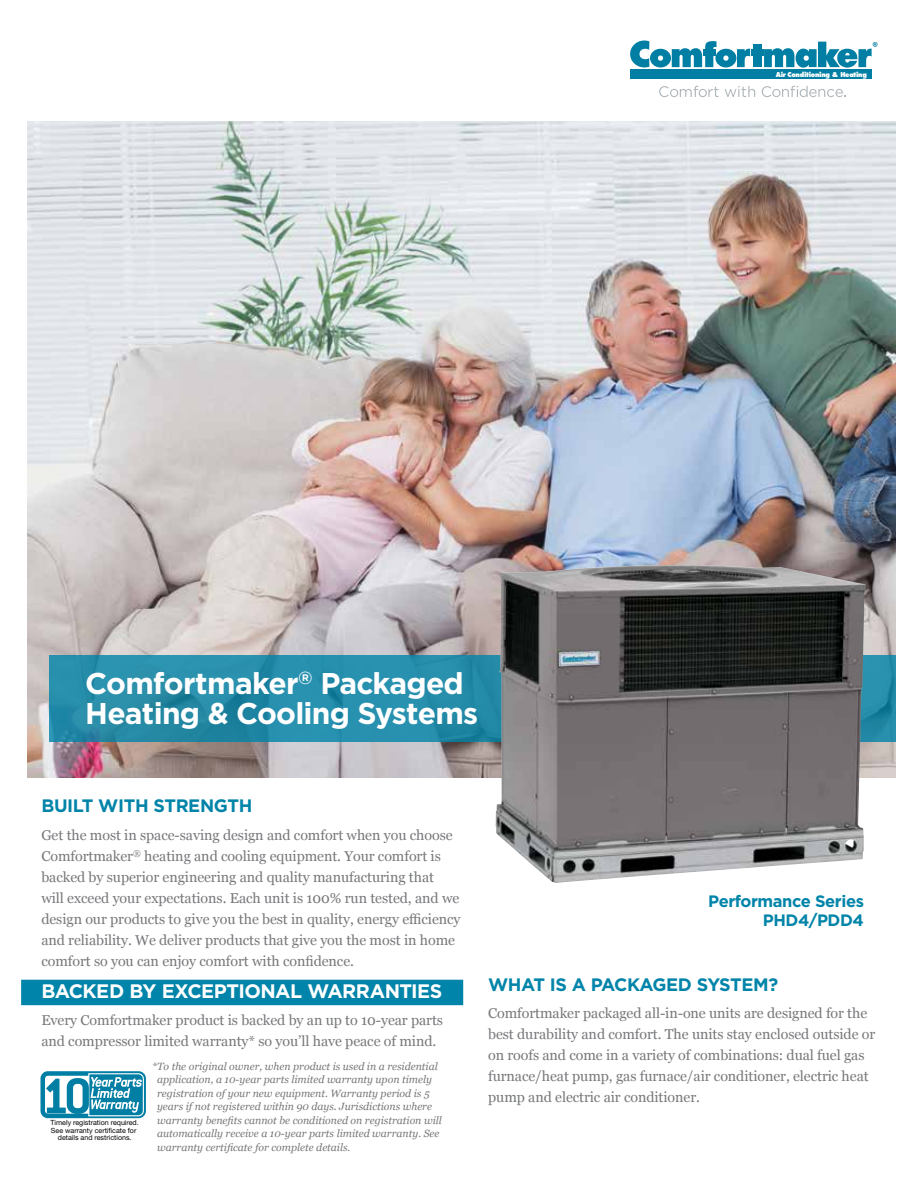
<style>
.page{position:relative;width:918px;height:1188px;background:#fff}
.page>*{position:absolute;margin:0;border:0;box-sizing:border-box;transform-origin:0 0}
.t1{font:700 55.2px "Conduit ITC";color:#007ea3}
.t2{font:700 30px/30px "Gotham";letter-spacing:-.025em;color:#fff}
.t3{font:700 19.5px "Gotham";letter-spacing:-.03em;color:#fff}
.t4{font:700 18px "Gotham";letter-spacing:-.02em;color:#0084a9}
.t5{font:700 16.5px/19.5px "Gotham";letter-spacing:-.025em;color:#0084a9;text-align:right}
.t6{font:14.25px/21px "Georgia";letter-spacing:-.005em;color:#77787b}
.t7{font:italic 10.5px/13.5px "Georgia";color:#77787b}
.t8{font:7.05px/7.4px "Helvetica Neue LT Std";color:#000;text-align:center}
.t9{font:800 6.6px "Futura Std";letter-spacing:-.04em;color:#fff;scale:.95 1}
</style>
<div class="page">
<img style="left:27px;top:122px;width:868px;height:656px">
<div style="left:630px;top:70px;width:242px;height:9px;background:#007ea3"></div>
<div style="left:753px;top:44px;width:8px;height:23px;background:#007ea3"></div>
<div style="left:751px;top:49px;width:12px;height:7px;background:#007ea3"></div>
<svg style="left:630px;top:41px;width:120px;height:26px"></svg>
<svg style="left:764px;top:42px;width:113px;height:26px"></svg>
<svg style="left:659px;top:86px;width:60px;height:11px"></svg>
<svg style="left:725px;top:86px;width:30px;height:11px"></svg>
<svg style="left:762px;top:86px;width:84px;height:11px"></svg>
<svg style="left:49px;top:655px;width:846px;height:87px;fill:#2890ac"></svg>
<img style="left:496px;top:565px;width:370px;height:318px">
<div style="left:21px;top:980px;width:442px;height:25px;background:#0084a9"></div>
<div style="left:40px;top:1071px;width:106px;height:47px;border:5px solid #007ea3;border-radius:5px"></div>
<svg style="left:88px;top:1073px;width:56px;height:44px"></svg>
<p class="t9" style="left:776px;top:70px;width:97px">Air Conditioning &amp; Heating</p>
<h2 class="t2" style="left:85px;top:667px;width:395px">Comfortmaker<sup>®</sup> Packaged<br>Heating &amp; Cooling Systems</h2>
<p class="t4" style="left:41px;top:796px;width:213px">BUILT WITH STRENGTH</p>
<p class="t6" style="left:41px;top:824px;width:421px">Get the most in space-saving design and comfort when you choose Comfortmaker<sup>®</sup> heating and cooling equipment. Your comfort is backed by superior engineering and quality manufacturing that<br>will exceed your expectations. Each unit is 100% run tested, and we design our products to give you the best in quality, energy efficiency and reliability. We deliver products that give you the most in home comfort so you can enjoy comfort with confidence.</p>
<h3 class="t3" style="left:41px;top:980px;width:402px">BACKED BY EXCEPTIONAL WARRANTIES</h3>
<p class="t6" style="left:41px;top:1009px;width:403px">Every Comfortmaker product is backed by an up to 10-year parts and compressor limited warranty* so you’ll have peace of mind.</p>
<p class="t7" style="left:157px;top:1059px;width:286px;text-indent:-5px">*To the original owner, when product is used in a residential application, a 10-year parts limited warranty upon timely registration of your new equipment. Warranty period is 5 years if not registered within 90 days. Jurisdictions where warranty benefits cannot be conditioned on registration will automatically receive a 10-year parts limited warranty. See warranty certificate for complete details.</p>
<h1 class="t1" style="left:41px;top:1064px;width:52px">10</h1>
<p class="t8" style="left:51px;top:1119px;width:90px">Timely registration required.<br>See warranty certificate for details and restrictions.</p>
<p class="t5" style="left:708px;top:891px;width:157px">Performance Series<br>PHD4/PDD4</p>
<p class="t4" style="left:488px;top:974px;width:292px">WHAT IS A PACKAGED SYSTEM?</p>
<p class="t6" style="left:488px;top:1002px;width:389px">Comfortmaker packaged all-in-one units are designed for the best durability and comfort. The units stay enclosed outside or on roofs and come in a variety of combinations: dual fuel gas furnace/heat pump, gas furnace/air conditioner, electric heat</p>
<p class="t6" style="left:488px;top:1086px;width:213px">pump and electric air conditioner.</p>
</div>
